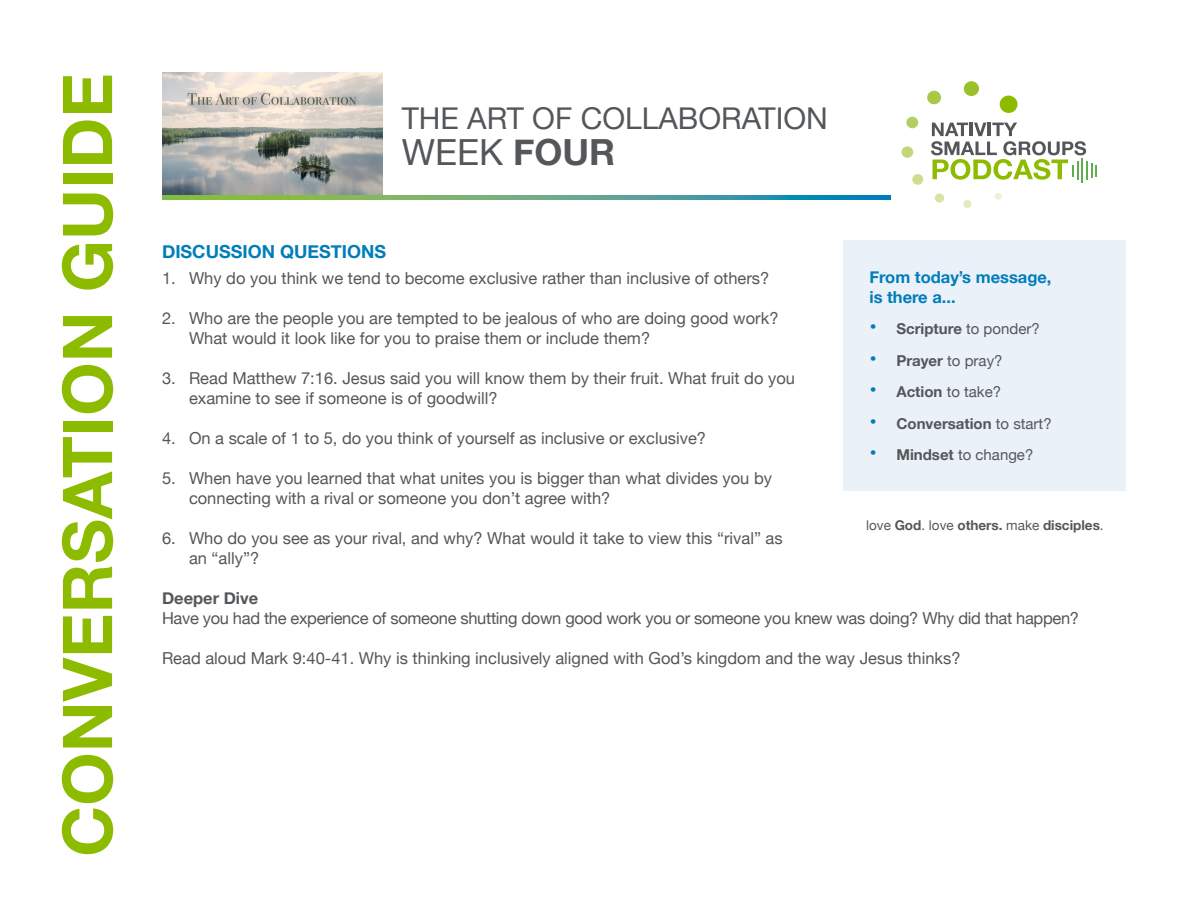
<style>
.page{position:relative;width:1188px;height:918px;background:#fff}
.page>*{position:absolute;margin:0;border:0;box-sizing:border-box;transform-origin:0 0}
.t1{font:700 68.85px "Helvetica Neue";color:#8dbb00}
.t2{font:36px "Helvetica Neue";color:#54575a}
.t3{font:30px "Helvetica Neue";color:#54575a}
.t4{font:700 18px "Helvetica Neue";color:#007dbb}
.t5{font:16.5px/19.8px "Helvetica Neue";color:#54575a}
.t6{font:16.5px "Helvetica Neue";letter-spacing:-.02em;color:#54575a}
.t7{font:700 16.5px/19.8px "Helvetica Neue";color:#007dbb}
.t8{font:700 16.5px "Helvetica Neue";color:#54575a}
.t9{font:15px "Helvetica Neue";color:#54575a}
.t10{font:700 15px "Helvetica Neue";color:#54575a}
.t11{font:700 13.5px "Helvetica Neue";color:#54575a}
.s1{font-weight:700}
.s2{font-size:21px;color:#007dbb}
.s3{font-weight:400}
.s4{font-weight:700;font-size:21px;color:#007dbb}
</style>
<div class="page">
<div style="left:1000px;top:96px;width:18px;height:17px;background:#8dbb00;border-radius:50%"></div>
<div style="left:964px;top:81px;width:15px;height:15px;background:#9bc12a;border-radius:50%"></div>
<div style="left:927px;top:91px;width:14px;height:13px;background:#a8c848;border-radius:50%"></div>
<div style="left:906px;top:117px;width:12px;height:11px;background:#b4cf61;border-radius:50%"></div>
<div style="left:902px;top:146px;width:11px;height:12px;background:#c1d678;border-radius:50%"></div>
<div style="left:912px;top:174px;width:11px;height:11px;background:#cddc8e;border-radius:50%"></div>
<div style="left:935px;top:193px;width:9px;height:10px;background:#d8e3a4;border-radius:50%"></div>
<div style="left:963px;top:200px;width:8px;height:8px;background:#e3eabb;border-radius:50%"></div>
<div style="left:995px;top:193px;width:7px;height:7px;background:#eef1d2;border-radius:50%"></div>
<svg style="left:931px;top:123px;width:166px;height:60px"></svg>
<img style="left:162px;top:72px;width:220px;height:124px">
<div style="left:843px;top:240px;width:283px;height:251px;background:#eaf1f8"></div>
<img style="left:162px;top:196px;width:729px;height:4px">
<p class="t1" style="left:34px;top:857px;width:785px;rotate:-90deg">CONVERSATION GUIDE</p>
<p class="t3" style="left:402px;top:96px;width:428px">THE ART OF COLLABORATION</p>
<p class="t2" style="left:402px;top:126px;width:215px">WEEK <span class="s1">FOUR</span></p>
<p class="t4" style="left:162px;top:237px;width:226px">DISCUSSION QUESTIONS</p>
<p class="t7" style="left:869px;top:268px;width:184px">From today’s message, is there a...</p>
<p class="t10" style="left:869px;top:317px;width:172px"><span class="s2">•</span> Scripture <span class="s3">to ponder?</span></p>
<p class="t9" style="left:869px;top:350px;width:135px"><span class="s4">•</span> <span class="s1">Prayer</span> to pray?</p>
<p class="t9" style="left:869px;top:381px;width:133px"><span class="s4">•</span> <span class="s1">Action</span> to take?</p>
<p class="t10" style="left:869px;top:412px;width:184px"><span class="s2">•</span> Conversation <span class="s3">to start?</span></p>
<p class="t9" style="left:869px;top:444px;width:165px"><span class="s4">•</span> <span class="s1">Mindset</span> to change?</p>
<p class="t5" style="left:162px;top:269px;width:609px">1. Why do you think we tend to become exclusive rather than inclusive of others?</p>
<p class="t5" style="left:189px;top:310px;width:591px;text-indent:-27px">2. Who are the people you are tempted to be jealous of who are doing good work?<br>What would it look like for you to praise them or include them?</p>
<p class="t5" style="left:189px;top:369px;width:608px;text-indent:-27px">3. Read Matthew 7:16. Jesus said you will know them by their fruit. What fruit do you examine to see if someone is of goodwill?</p>
<p class="t5" style="left:162px;top:429px;width:546px">4. On a scale of 1 to 5, do you think of yourself as inclusive or exclusive?</p>
<p class="t5" style="left:189px;top:469px;width:585px;text-indent:-27px">5. When have you learned that what unites you is bigger than what divides you by connecting with a rival or someone you don’t agree with?</p>
<p class="t5" style="left:189px;top:529px;width:595px;text-indent:-27px">6. Who do you see as your rival, and why? What would it take to view this “rival” as an “ally”?</p>
<p class="t8" style="left:162px;top:585px;width:98px">Deeper Dive</p>
<p class="t6" style="left:162px;top:606px;width:919px">Have you had the experience of someone shutting down good work you or someone you knew was doing? Why did that happen?</p>
<p class="t5" style="left:162px;top:649px;width:800px">Read aloud Mark 9:40-41. Why is thinking inclusively aligned with God’s kingdom and the way Jesus thinks?</p>
<p class="t11" style="left:866px;top:515px;width:239px"><span class="s3">love</span> God<span class="s3">. love</span> others. <span class="s3">make</span> disciples<span class="s3">.</span></p>
</div>
